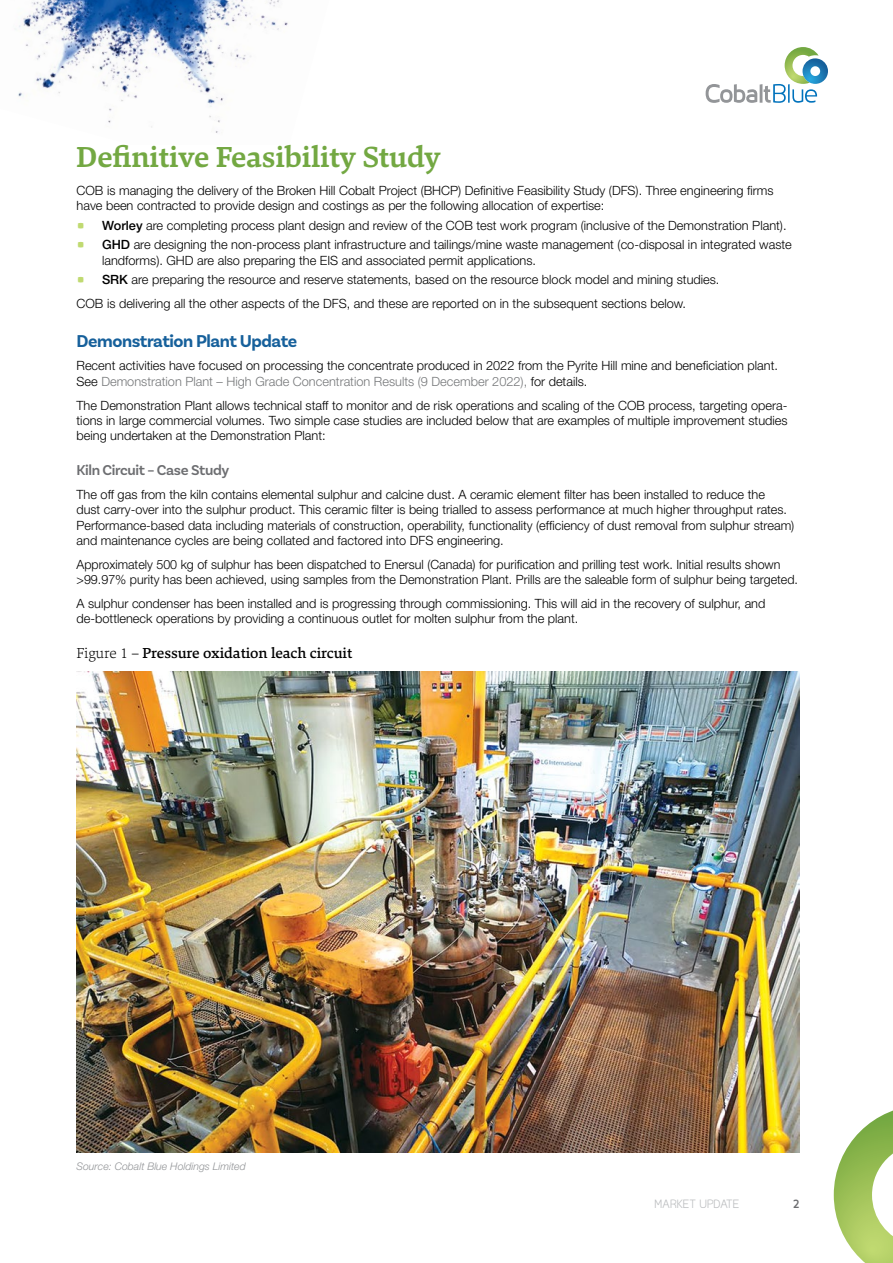
<style>
.page{position:relative;width:893px;height:1263px;background:#fff}
.page>*{position:absolute;margin:0;border:0;box-sizing:border-box;transform-origin:0 0}
.SECTION_Header{font:700 30px "Danton";color:#73a842}
.SUB_Country{font:700 18px "Basic Sans";letter-spacing:-.025em;color:#16609b}
.Figure_Table{font:500 15px "Danton";color:#000}
.SUB_2_Grey{font:600 15px "Basic Sans";letter-spacing:-.025em;color:#6d6e71}
.BODY_Copy{font:300 12.75px/15.3px "Helvetica Neue LT Pro";color:#000}
.t1{font:300 12px "Cillop";color:#bcbec0}
.t2{font:700 12px "Cillop";color:#6d6e71}
.BODY_Copy-2{font:italic 300 10.5px "Helvetica Neue LT Pro";color:#939598}
.s1{font-weight:500}
.s2{color:#757779}
.s3{font-weight:200}
</style>
<div class="page">
<img style="left:15px;top:0;width:273px;height:133px">
<svg style="left:706px;top:47px;width:122px;height:56px"></svg>
<svg style="left:834px;top:1110px;width:59px;height:153px"></svg>
<img style="left:77px;top:672px;width:722px;height:480px">
<p class="SECTION_Header" style="left:77px;top:137px;width:366px">Definitive Feasibility Study</p>
<p class="BODY_Copy" style="left:77px;top:182px;width:698px">COB is managing the delivery of the Broken Hill Cobalt Project (BHCP) Definitive Feasibility Study (DFS). Three engineering firms have been contracted to provide design and costings as per the following allocation of expertise:</p>
<p class="BODY_Copy" style="left:102px;top:217px;width:686px"><span class="s1">Worley</span> are completing process plant design and review of the COB test work program (inclusive of the Demonstration Plant).</p>
<p class="BODY_Copy" style="left:102px;top:237px;width:691px"><span class="s1">GHD</span> are designing the non-process plant infrastructure and tailings/mine waste management (co-disposal in integrated waste landforms). GHD are also preparing the EIS and associated permit applications.</p>
<p class="BODY_Copy" style="left:102px;top:272px;width:619px"><span class="s1">SRK</span> are preparing the resource and reserve statements, based on the resource block model and mining studies.</p>
<p class="BODY_Copy" style="left:77px;top:296px;width:611px">COB is delivering all the other aspects of the DFS, and these are reported on in the subsequent sections below.</p>
<p class="SUB_Country" style="left:77px;top:330px;width:222px">Demonstration Plant Update</p>
<p class="BODY_Copy" style="left:77px;top:358px;width:703px">Recent activities have focused on processing the concentrate produced in 2022 from the Pyrite Hill mine and beneficiation plant.<br>See <span class="s2">Demonstration Plant – High Grade Concentration Results (9 December 2022),</span> for details.</p>
<p class="BODY_Copy" style="left:77px;top:397px;width:713px;text-align:justify">The Demonstration Plant allows technical staff to monitor and de risk operations and scaling of the COB process, targeting opera&shy;tions in large commercial volumes. Two simple case studies are included below that are examples of multiple improvement studies being undertaken at the Demonstration Plant:</p>
<p class="SUB_2_Grey" style="left:77px;top:461px;width:154px">Kiln Circuit – Case Study</p>
<p class="BODY_Copy" style="left:77px;top:486px;width:719px">The off gas from the kiln contains elemental sulphur and calcine dust. A ceramic element filter has been installed to reduce the<br>dust carry-over into the sulphur product. This ceramic filter is being trialled to assess performance at much higher throughput rates.<br>Performance-based data including materials of construction, operability, functionality (efficiency of dust removal from sulphur stream) and maintenance cycles are being collated and factored into DFS engineering.</p>
<p class="BODY_Copy" style="left:77px;top:556px;width:723px">Approximately 500 kg of sulphur has been dispatched to Enersul (Canada) for purification and prilling test work. Initial results shown &gt;99.97% purity has been achieved, using samples from the Demonstration Plant. Prills are the saleable form of sulphur being targeted.</p>
<p class="BODY_Copy" style="left:77px;top:595px;width:690px">A sulphur condenser has been installed and is progressing through commissioning. This will aid in the recovery of sulphur, and de-bottleneck operations by providing a continuous outlet for molten sulphur from the plant.</p>
<p class="Figure_Table" style="left:77px;top:643px;width:277px"><span class="s3">Figure 1 –</span> Pressure oxidation leach circuit</p>
<p class="BODY_Copy-2" style="left:77px;top:1160px;width:171px">Source: Cobalt Blue Holdings Limited</p>
<p class="t1" style="left:654px;top:1197px;width:86px">MARKET UPDATE</p>
<p class="t2" style="left:793px;top:1196px;width:8px">2</p>
</div>
